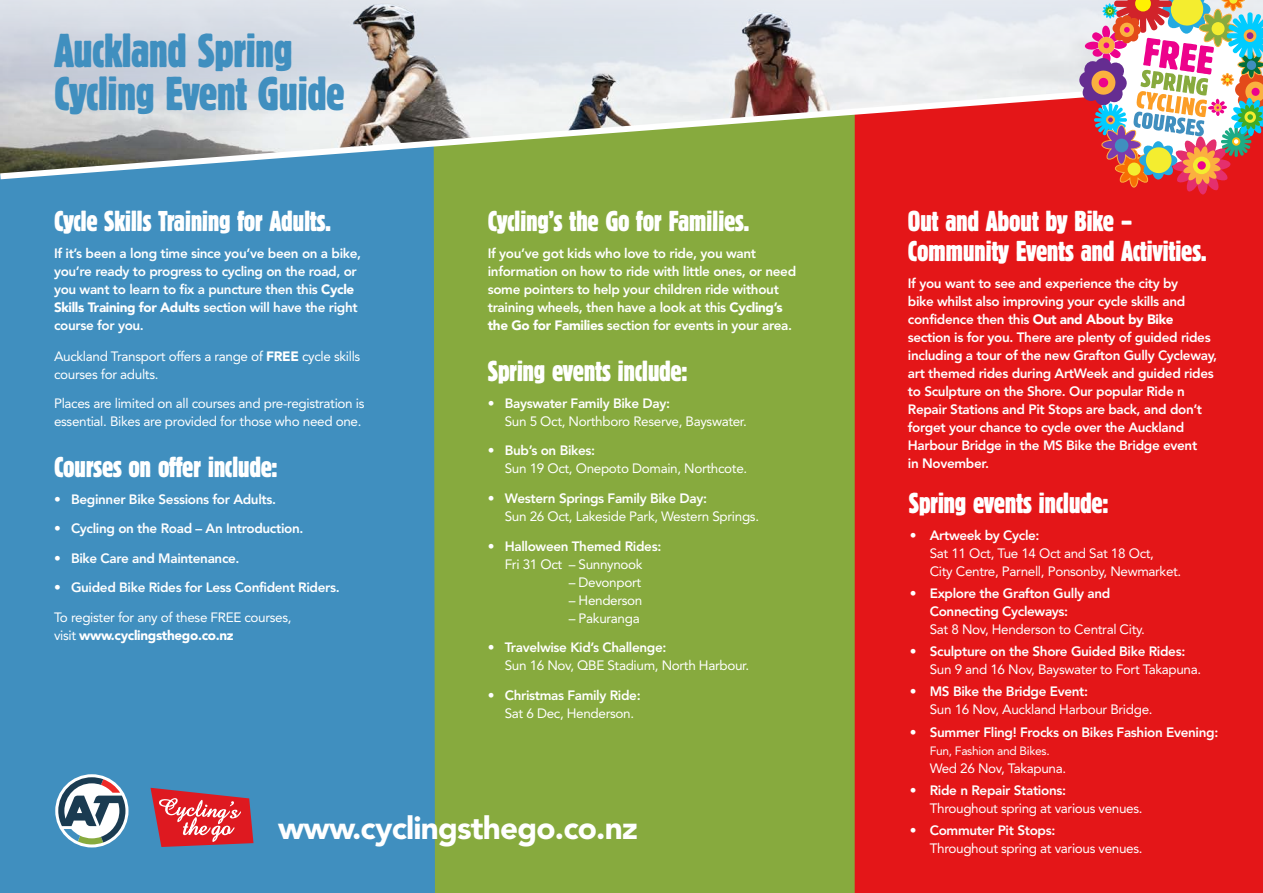
<style>
.page{position:relative;width:1263px;height:893px;background:#fff}
.page>*{position:absolute;margin:0;border:0;box-sizing:border-box;transform-origin:0 0}
.t1{font:49.5px/43.2px "Block D Regu Extr Cond";letter-spacing:-.015em;color:#408fbf}
.t2{font:900 31.5px "Avenir";letter-spacing:-.025em;color:#fff}
.t3{font:30px/30px "Block D Regu Extr Cond";letter-spacing:-.015em;color:#fff}
.t4{font:800 13.5px/18px "Avenir";letter-spacing:-.025em;color:#fff}
.t5{font:13.5px/18px "Avenir";letter-spacing:-.025em;color:#fff}
.t6{font:12px "Avenir";letter-spacing:-.025em;color:#fff}
.s1{font-weight:900}
.s2{font-weight:800}
.s3{font-weight:400}
</style>
<div class="page">
<img style="left:0;top:0;width:1079px;height:72px">
<div style="left:855px;top:183px;width:408px;height:710px;background:#e41618"></div>
<div style="left:435px;top:183px;width:420px;height:710px;background:#87aa3e"></div>
<div style="left:0;top:183px;width:435px;height:710px;background:#408fbf"></div>
<svg style="left:0;top:72px;width:1079px;height:111px;background:#b6a494"></svg>
<img style="left:1079px;top:0;width:184px;height:195px">
<svg style="left:151px;top:788px;width:102px;height:59px;background:#c54c59"></svg>
<svg style="left:55px;top:774px;width:73px;height:73px"></svg>
<svg style="left:58px;top:777px;width:67px;height:67px"></svg>
<h1 class="t1" style="left:54px;top:29px;width:292px">Auckland Spring<br>Cycling Event Guide</h1>
<h3 class="t3" style="left:54px;top:206px;width:279px">Cycle Skills Training for Adults.</h3>
<p class="t4" style="left:54px;top:244px;width:309px">If it’s been a long time since you’ve been on a bike, you’re ready to progress to cycling on the road, or you want to learn to fix a puncture then this <span class="s1">Cycle Skills Training for Adults</span> section will have the right course for you.</p>
<p class="t5" style="left:54px;top:347px;width:308px">Auckland Transport offers a range of <span class="s1">FREE</span> cycle skills courses for adults.</p>
<p class="t5" style="left:54px;top:395px;width:312px">Places are limited on all courses and pre-registration is essential. Bikes are provided for those who need one.</p>
<h3 class="t3" style="left:54px;top:452px;width:225px">Courses on offer include:</h3>
<p class="t4" style="left:54px;top:490px;width:224px">• Beginner Bike Sessions for Adults.</p>
<p class="t4" style="left:54px;top:519px;width:251px">• Cycling on the Road – An Introduction.</p>
<p class="t4" style="left:54px;top:549px;width:187px">• Bike Care and Maintenance.</p>
<p class="t4" style="left:54px;top:579px;width:287px">• Guided Bike Rides for Less Confident Riders.</p>
<p class="t5" style="left:54px;top:608px;width:239px">To register for any of these FREE courses, visit <span class="s1">www.cyclingsthego.co.nz</span></p>
<h3 class="t3" style="left:488px;top:206px;width:263px">Cycling’s the Go for Families.</h3>
<p class="t4" style="left:488px;top:244px;width:310px">If you’ve got kids who love to ride, you want information on how to ride with little ones, or need some pointers to help your children ride without training wheels, then have a look at this <span class="s1">Cycling’s the Go for Families</span> section for events in your area.</p>
<h3 class="t3" style="left:488px;top:356px;width:201px">Spring events include:</h3>
<p class="t5" style="left:505px;top:394px;width:244px;text-indent:-17px">• <span class="s2">Bayswater Family Bike Day:<br></span>Sun 5 Oct, Northboro Reserve, Bayswater.</p>
<p class="t5" style="left:505px;top:442px;width:244px;text-indent:-17px">• <span class="s2">Bub’s on Bikes:<br></span>Sun 19 Oct, Onepoto Domain, Northcote.</p>
<p class="t5" style="left:505px;top:489px;width:256px;text-indent:-17px">• <span class="s2">Western Springs Family Bike Day:<br></span>Sun 26 Oct, Lakeside Park, Western Springs.</p>
<p class="t4" style="left:488px;top:537px;width:175px;text-align:center"><span class="s3">•</span> Halloween Themed Rides:<br><span class="s3">Fri 31 Oct – Sunnynook</span></p>
<p class="t5" style="left:569px;top:573px;width:74px">– Devonport</p>
<p class="t5" style="left:569px;top:591px;width:75px">– Henderson</p>
<p class="t5" style="left:569px;top:609px;width:72px">– Pakuranga</p>
<p class="t5" style="left:505px;top:639px;width:246px;text-indent:-17px">• <span class="s2">Travelwise Kid’s Challenge:<br></span>Sun 16 Nov, QBE Stadium, North Harbour.</p>
<p class="t4" style="left:505px;top:686px;width:137px;text-indent:-17px"><span class="s3">•</span> Christmas Family Ride:<br><span class="s3">Sat 6 Dec, Henderson.</span></p>
<h2 class="t2" style="left:278px;top:809px;width:361px">www.cyclingsthego.co.nz</h2>
<h3 class="t3" style="left:908px;top:206px;width:300px">Out and About by Bike –<br>Community Events and Activities.</h3>
<p class="t4" style="left:908px;top:274px;width:311px">If you want to see and experience the city by<br>bike whilst also improving your cycle skills and confidence then this <span class="s1">Out and About by Bike </span>section is for you. There are plenty of guided rides including a tour of the new Grafton Gully Cycleway, art themed rides during ArtWeek and guided rides to Sculpture on the Shore. Our popular Ride n Repair Stations and Pit Stops are back, and don’t forget your chance to cycle over the Auckland Harbour Bridge in the MS Bike the Bridge event<br>in November.</p>
<h3 class="t3" style="left:909px;top:488px;width:201px">Spring events include:</h3>
<p class="t4" style="left:910px;top:526px;width:131px">• Artweek by Cycle:</p>
<p class="t5" style="left:930px;top:544px;width:253px">Sat 11 Oct, Tue 14 Oct and Sat 18 Oct,<br>City Centre, Parnell, Ponsonby, Newmarket.</p>
<p class="t4" style="left:930px;top:584px;width:182px;text-indent:-20px"><span class="s3">•</span> Explore the Grafton Gully and<br>Connecting Cycleways:</p>
<p class="t5" style="left:930px;top:620px;width:217px">Sat 8 Nov, Henderson to Central City.</p>
<p class="t5" style="left:930px;top:642px;width:273px;text-indent:-20px">• <span class="s2">Sculpture on the Shore Guided Bike Rides:<br></span>Sun 9 and 16 Nov, Bayswater to Fort Takapuna.</p>
<p class="t5" style="left:930px;top:683px;width:224px;text-indent:-20px">• <span class="s2">MS Bike the Bridge Event:<br></span>Sun 16 Nov, Auckland Harbour Bridge.</p>
<p class="t4" style="left:910px;top:723px;width:310px"><span class="s3">•</span> Summer Fling! Frocks on Bikes Fashion Evening:</p>
<p class="t6" style="left:930px;top:743px;width:121px">Fun, Fashion and Bikes.</p>
<p class="t5" style="left:930px;top:759px;width:138px">Wed 26 Nov, Takapuna.</p>
<p class="t5" style="left:930px;top:781px;width:214px;text-indent:-20px">• <span class="s2">Ride n Repair Stations:<br></span>Throughout spring at various venues.</p>
<p class="t5" style="left:930px;top:821px;width:214px;text-indent:-20px">• <span class="s2">Commuter Pit Stops:<br></span>Throughout spring at various venues.</p>
</div>
